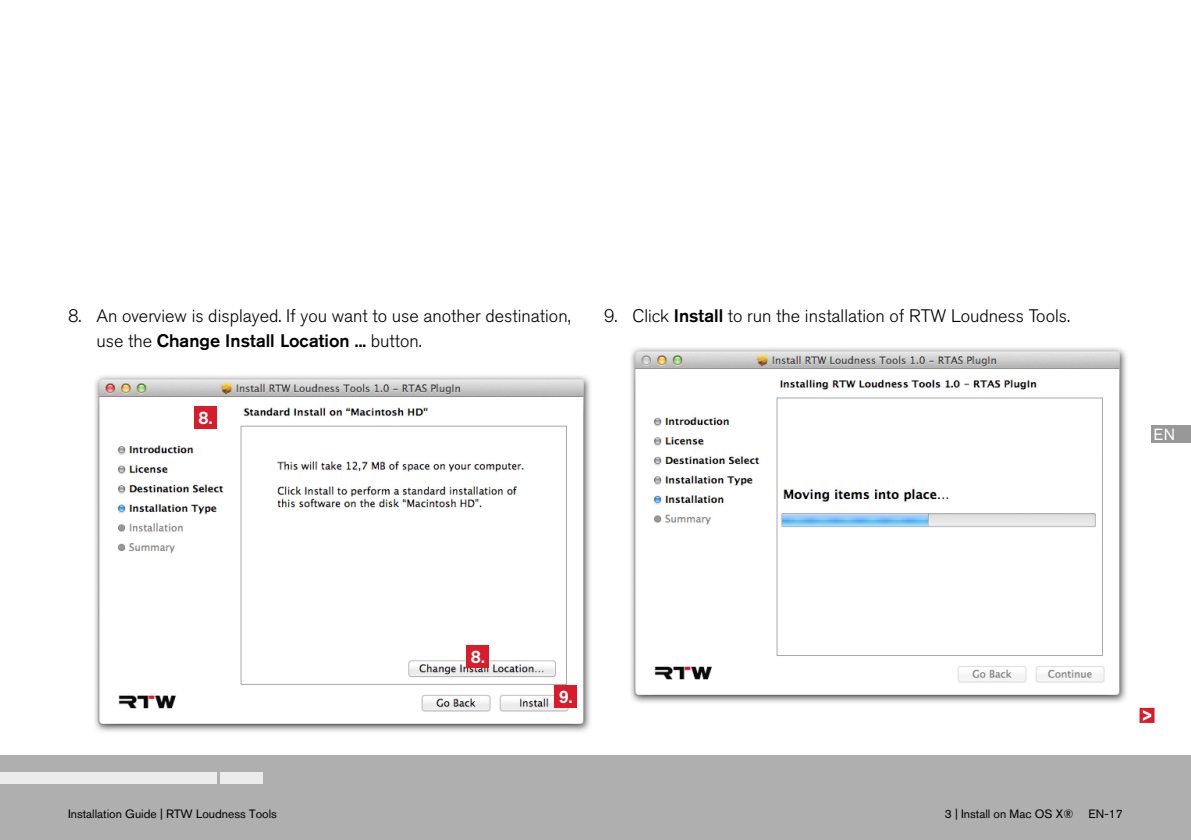
<style>
.page{position:relative;width:1191px;height:840px;background:#fff}
.page>*{position:absolute;margin:0;border:0;box-sizing:border-box;transform-origin:0 0}
.t1{font:300 18px/25px "Akzidenz Grotesk BE";color:#000}
.t2{font:500 18px "Akzidenz Grotesk BE";color:#fff}
.t3{font:16px "Akzidenz Grotesk BE";color:#fff}
.t4{font:12px "Akzidenz Grotesk BE";color:#000}
.s1{font-weight:500}
</style>
<div class="page">
<div style="left:0;top:754px;width:1190px;height:85px;background:#afafb0"></div>
<div style="left:221px;top:772px;width:42px;height:11px;background:#ececec"></div>
<div style="left:0;top:772px;width:217px;height:11px;background:#ececec"></div>
<div style="left:1151px;top:425px;width:39px;height:17px;background:#989898"></div>
<img style="left:630px;top:347px;width:497px;height:356px">
<img style="left:94px;top:375px;width:497px;height:357px">
<div style="left:466px;top:645px;width:23px;height:22px;background:#d91b2b"></div>
<div style="left:194px;top:405px;width:23px;height:23px;background:#d91b2b"></div>
<div style="left:554px;top:684px;width:23px;height:23px;background:#d91b2b"></div>
<div style="left:1140px;top:708px;width:14px;height:14px;border:1px solid #d91b2b"></div>
<svg style="left:1142px;top:709px;width:9px;height:11px"></svg>
<p class="t1" style="left:96px;top:305px;width:476px;text-indent:-28px">8. An overview is displayed. If you want to use another destination, use the <span class="s1">Change Install Location ...</span> button.</p>
<p class="t1" style="left:604px;top:305px;width:467px">9. Click <span class="s1">Install</span> to run the installation of RTW Loudness Tools.</p>
<p class="t2" style="left:199px;top:411px;width:15px">8.</p>
<p class="t3" style="left:1153px;top:428px;width:23px">EN</p>
<p class="t2" style="left:471px;top:650px;width:15px">8.</p>
<p class="t2" style="left:559px;top:690px;width:15px">9.</p>
<p class="t4" style="left:68px;top:808px;width:210px">Installation Guide | RTW Loudness Tools</p>
<p class="t4" style="left:944px;top:808px;width:130px">3 | Install on Mac OS X®</p>
<p class="t4" style="left:1088px;top:808px;width:36px">EN-17</p>
</div>
